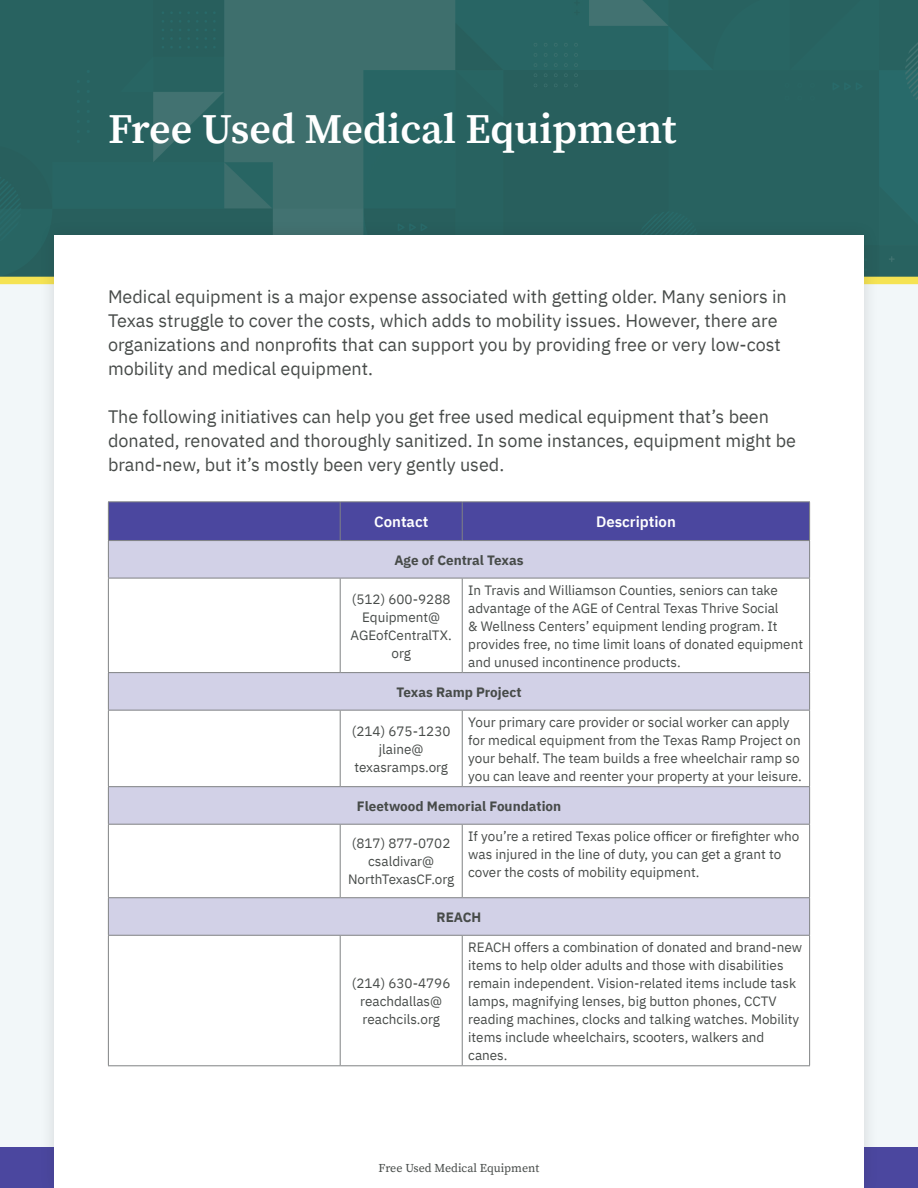
<style>
.page{position:relative;width:918px;height:1188px;background:#f2f7f9}
.page>*{position:absolute;margin:0;border:0;box-sizing:border-box;transform-origin:0 0}
.t1{font:600 42px "Source Serif Pro";color:#fff}
.t2{font:18px/24px "IBM Plex Sans";color:#474b49}
.t3{font:600 15px "IBM Plex Sans";color:#fff}
.t4{font:13.5px/18px "IBM Plex Sans";color:#474b49;text-align:center}
.t5{font:700 13.5px "IBM Plex Sans";color:#474b49}
.t6{font:12px "Source Serif Pro";color:#474b49}
</style>
<div class="page">
<svg style="left:0;top:0;width:918px;height:277px;background:#2c6462"></svg>
<div style="left:0;top:277px;width:918px;height:7px;background:#f5e353"></div>
<div style="left:0;top:1148px;width:918px;height:40px;background:#4b479f"></div>
<div style="left:39px;top:220px;width:841px;height:968px;background:#231f20;opacity:.15"></div>
<div style="left:54px;top:235px;width:810px;height:953px;background:#fff"></div>
<div style="left:109px;top:502px;width:700px;height:38px;background:#4b479f"></div>
<svg style="left:109px;top:541px;width:700px;height:394px"></svg>
<hr style="left:108px;top:578px;width:1px;height:94px;background:#808284">
<hr style="left:108px;top:711px;width:1px;height:75px;background:#808284">
<hr style="left:108px;top:825px;width:1px;height:72px;background:#808284">
<hr style="left:108px;top:936px;width:1px;height:129px;background:#808284">
<hr style="left:809px;top:578px;width:1px;height:94px;background:#808284">
<hr style="left:809px;top:711px;width:1px;height:75px;background:#808284">
<hr style="left:809px;top:825px;width:1px;height:72px;background:#808284">
<hr style="left:809px;top:936px;width:1px;height:129px;background:#808284">
<hr style="left:340px;top:502px;width:1px;height:38px;background:#808284">
<hr style="left:462px;top:502px;width:1px;height:38px;background:#808284">
<hr style="left:340px;top:578px;width:1px;height:94px;background:#808284">
<hr style="left:462px;top:578px;width:1px;height:94px;background:#808284">
<hr style="left:340px;top:711px;width:1px;height:75px;background:#808284">
<hr style="left:462px;top:711px;width:1px;height:75px;background:#808284">
<hr style="left:340px;top:825px;width:1px;height:72px;background:#808284">
<hr style="left:462px;top:825px;width:1px;height:72px;background:#808284">
<hr style="left:340px;top:936px;width:1px;height:129px;background:#808284">
<hr style="left:462px;top:936px;width:1px;height:129px;background:#808284">
<hr style="left:108px;top:501px;width:232px;height:1px;background:#808284">
<hr style="left:108px;top:502px;width:1px;height:38px;background:#808284">
<hr style="left:340px;top:501px;width:122px;height:1px;background:#808284">
<hr style="left:462px;top:501px;width:348px;height:1px;background:#808284">
<hr style="left:809px;top:502px;width:1px;height:38px;background:#808284">
<hr style="left:108px;top:540px;width:232px;height:1px;background:#808284">
<hr style="left:108px;top:541px;width:1px;height:37px;background:#808284">
<hr style="left:340px;top:540px;width:122px;height:1px;background:#808284">
<hr style="left:462px;top:540px;width:348px;height:1px;background:#808284">
<hr style="left:809px;top:541px;width:1px;height:37px;background:#808284">
<hr style="left:108px;top:578px;width:232px;height:1px;background:#808284">
<hr style="left:340px;top:578px;width:122px;height:1px;background:#808284">
<hr style="left:462px;top:578px;width:348px;height:1px;background:#808284">
<hr style="left:108px;top:672px;width:232px;height:1px;background:#808284">
<hr style="left:108px;top:673px;width:1px;height:37px;background:#808284">
<hr style="left:340px;top:672px;width:122px;height:1px;background:#808284">
<hr style="left:462px;top:672px;width:348px;height:1px;background:#808284">
<hr style="left:809px;top:673px;width:1px;height:37px;background:#808284">
<hr style="left:108px;top:710px;width:232px;height:1px;background:#808284">
<hr style="left:340px;top:710px;width:122px;height:1px;background:#808284">
<hr style="left:462px;top:710px;width:348px;height:1px;background:#808284">
<hr style="left:108px;top:897px;width:232px;height:1px;background:#808284">
<hr style="left:108px;top:898px;width:1px;height:37px;background:#808284">
<hr style="left:340px;top:897px;width:122px;height:1px;background:#808284">
<hr style="left:462px;top:897px;width:348px;height:1px;background:#808284">
<hr style="left:809px;top:898px;width:1px;height:37px;background:#808284">
<hr style="left:108px;top:935px;width:232px;height:1px;background:#808284">
<hr style="left:340px;top:935px;width:122px;height:1px;background:#808284">
<hr style="left:462px;top:935px;width:348px;height:1px;background:#808284">
<hr style="left:108px;top:1065px;width:232px;height:1px;background:#808284">
<hr style="left:340px;top:1065px;width:122px;height:1px;background:#808284">
<hr style="left:462px;top:1065px;width:348px;height:1px;background:#808284">
<hr style="left:108px;top:786px;width:232px;height:1px;background:#808284">
<hr style="left:108px;top:787px;width:1px;height:37px;background:#808284">
<hr style="left:340px;top:786px;width:122px;height:1px;background:#808284">
<hr style="left:462px;top:786px;width:348px;height:1px;background:#808284">
<hr style="left:809px;top:787px;width:1px;height:37px;background:#808284">
<hr style="left:108px;top:824px;width:232px;height:1px;background:#808284">
<hr style="left:340px;top:824px;width:122px;height:1px;background:#808284">
<hr style="left:462px;top:824px;width:348px;height:1px;background:#808284">
<h1 class="t1" style="left:108px;top:100px;width:570px">Free Used Medical Equipment</h1>
<p class="t2" style="left:108px;top:284px;width:680px">Medical equipment is a major expense associated with getting older. Many seniors in Texas struggle to cover the costs, which adds to mobility issues. However, there are organizations and nonprofits that can support you by providing free or very low-cost mobility and medical equipment.</p>
<h2 class="t2" style="left:108px;top:404px;width:690px">The following initiatives can help you get free used medical equipment that’s been donated, renovated and thoroughly sanitized. In some instances, equipment might be brand-new, but it’s mostly been very gently used.</h2>
<p class="t3" style="left:374px;top:510px;width:56px">Contact</p>
<p class="t3" style="left:596px;top:510px;width:81px">Description</p>
<p class="t5" style="left:394px;top:549px;width:131px">Age of Central Texas</p>
<p class="t4" style="left:351px;top:589px;width:103px">(512) 600-9288<br>Equipment@<br>AGEofCentralTX. org</p>
<p class="t4" style="left:468px;top:580px;width:336px;text-align:left">In Travis and Williamson Counties, seniors can take advantage of the AGE of Central Texas Thrive Social<br>&amp; Wellness Centers’ equipment lending program. It provides free, no time limit loans of donated equipment and unused incontinence products.</p>
<p class="t5" style="left:396px;top:681px;width:127px">Texas Ramp Project</p>
<p class="t4" style="left:352px;top:721px;width:100px">(214) 675-1230 jlaine@ texasramps.org</p>
<p class="t4" style="left:468px;top:712px;width:335px;text-align:left">Your primary care provider or social worker can apply for medical equipment from the Texas Ramp Project on your behalf. The team builds a free wheelchair ramp so you can leave and reenter your property at your leisure.</p>
<p class="t5" style="left:357px;top:795px;width:206px">Fleetwood Memorial Foundation</p>
<p class="t4" style="left:348px;top:833px;width:108px">(817) 877-0702 csaldivar@<br>NorthTexasCF.org</p>
<p class="t4" style="left:468px;top:826px;width:333px;text-align:left">If you’re a retired Texas police officer or firefighter who was injured in the line of duty, you can get a grant to cover the costs of mobility equipment.</p>
<p class="t5" style="left:437px;top:906px;width:46px">REACH</p>
<p class="t4" style="left:352px;top:973px;width:100px">(214) 630-4796 reachdallas@ reachcils.org</p>
<p class="t4" style="left:468px;top:937px;width:335px;text-align:left">REACH offers a combination of donated and brand-new items to help older adults and those with disabilities remain independent. Vision-related items include task lamps, magnifying lenses, big button phones, CCTV reading machines, clocks and talking watches. Mobility items include wheelchairs, scooters, walkers and canes.</p>
<p class="t6" style="left:379px;top:1160px;width:162px">Free Used Medical Equipment</p>
</div>
